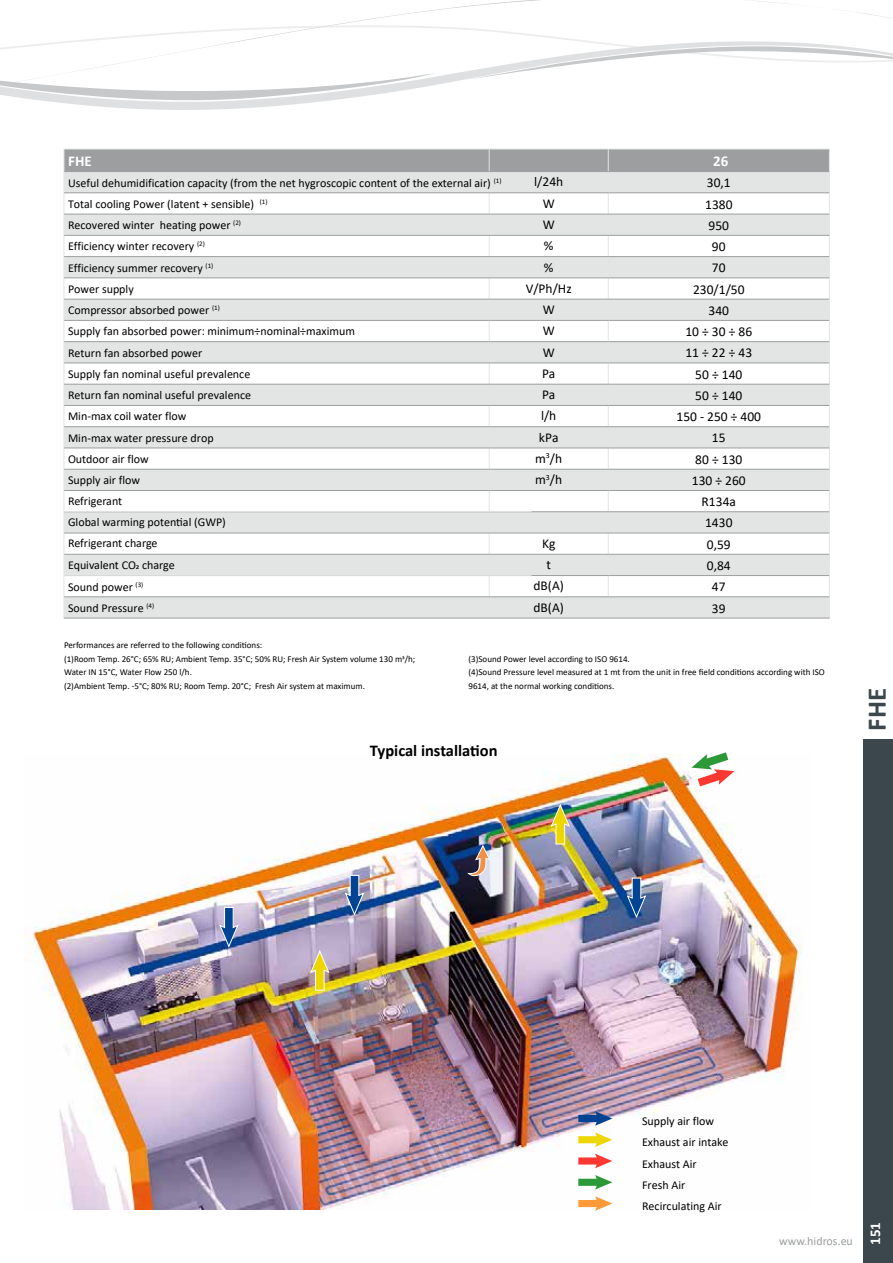
<style>
.page{position:relative;width:893px;height:1263px;background:#fff}
.page>*{position:absolute;margin:0;border:0;box-sizing:border-box;transform-origin:0 0}
.t1{font:700 27px "Calibri";color:#3c464d}
.t2{font:700 16.5px "Calibri";color:#000}
.t3{font:700 15px "Calibri";color:#fff}
.t4{font:13.5px/21.3px "Calibri";color:#000;text-align:center}
.t5{font:12px/21.3px "Calibri";color:#000}
.t6{font:12px "Calibri";color:#9c9e9f}
.t7{font:9px/13.5px "Calibri";color:#000}
</style>
<div class="page">
<div style="left:863px;top:739px;width:30px;height:524px;background:#3c464d"></div>
<svg style="left:0;top:4px;width:892px;height:153px"></svg>
<svg style="left:465px;top:44px;width:428px;height:36px"></svg>
<svg style="left:64px;top:149px;width:766px;height:469px"></svg>
<hr style="left:64px;top:171px;width:425px;height:1px;background:#9c9e9f">
<hr style="left:489px;top:171px;width:119px;height:1px;background:#9c9e9f">
<hr style="left:608px;top:171px;width:221px;height:1px;background:#9c9e9f">
<hr style="left:64px;top:193px;width:425px;height:1px;background:#9c9e9f">
<hr style="left:489px;top:193px;width:119px;height:1px;background:#9c9e9f">
<hr style="left:608px;top:193px;width:221px;height:1px;background:#9c9e9f">
<hr style="left:64px;top:214px;width:425px;height:1px;background:#9c9e9f">
<hr style="left:489px;top:214px;width:119px;height:1px;background:#9c9e9f">
<hr style="left:608px;top:214px;width:221px;height:1px;background:#9c9e9f">
<hr style="left:64px;top:235px;width:425px;height:1px;background:#9c9e9f">
<hr style="left:489px;top:235px;width:119px;height:1px;background:#9c9e9f">
<hr style="left:608px;top:235px;width:221px;height:1px;background:#9c9e9f">
<hr style="left:64px;top:256px;width:425px;height:1px;background:#9c9e9f">
<hr style="left:489px;top:256px;width:119px;height:1px;background:#9c9e9f">
<hr style="left:608px;top:256px;width:221px;height:1px;background:#9c9e9f">
<hr style="left:64px;top:278px;width:425px;height:1px;background:#9c9e9f">
<hr style="left:489px;top:278px;width:119px;height:1px;background:#9c9e9f">
<hr style="left:608px;top:278px;width:221px;height:1px;background:#9c9e9f">
<hr style="left:64px;top:299px;width:425px;height:1px;background:#9c9e9f">
<hr style="left:489px;top:299px;width:119px;height:1px;background:#9c9e9f">
<hr style="left:608px;top:299px;width:221px;height:1px;background:#9c9e9f">
<hr style="left:64px;top:320px;width:425px;height:1px;background:#9c9e9f">
<hr style="left:489px;top:320px;width:119px;height:1px;background:#9c9e9f">
<hr style="left:608px;top:320px;width:221px;height:1px;background:#9c9e9f">
<hr style="left:64px;top:341px;width:425px;height:1px;background:#9c9e9f">
<hr style="left:489px;top:341px;width:119px;height:1px;background:#9c9e9f">
<hr style="left:608px;top:341px;width:221px;height:1px;background:#9c9e9f">
<hr style="left:64px;top:363px;width:425px;height:1px;background:#9c9e9f">
<hr style="left:489px;top:363px;width:119px;height:1px;background:#9c9e9f">
<hr style="left:608px;top:363px;width:221px;height:1px;background:#9c9e9f">
<hr style="left:64px;top:384px;width:425px;height:1px;background:#9c9e9f">
<hr style="left:489px;top:384px;width:119px;height:1px;background:#9c9e9f">
<hr style="left:608px;top:384px;width:221px;height:1px;background:#9c9e9f">
<hr style="left:64px;top:405px;width:425px;height:1px;background:#9c9e9f">
<hr style="left:489px;top:405px;width:119px;height:1px;background:#9c9e9f">
<hr style="left:608px;top:405px;width:221px;height:1px;background:#9c9e9f">
<hr style="left:64px;top:426px;width:425px;height:1px;background:#9c9e9f">
<hr style="left:489px;top:426px;width:119px;height:1px;background:#9c9e9f">
<hr style="left:608px;top:426px;width:221px;height:1px;background:#9c9e9f">
<hr style="left:64px;top:448px;width:425px;height:1px;background:#9c9e9f">
<hr style="left:489px;top:448px;width:119px;height:1px;background:#9c9e9f">
<hr style="left:608px;top:448px;width:221px;height:1px;background:#9c9e9f">
<hr style="left:64px;top:469px;width:425px;height:1px;background:#9c9e9f">
<hr style="left:489px;top:469px;width:119px;height:1px;background:#9c9e9f">
<hr style="left:608px;top:469px;width:221px;height:1px;background:#9c9e9f">
<hr style="left:64px;top:490px;width:425px;height:1px;background:#9c9e9f">
<hr style="left:489px;top:490px;width:119px;height:1px;background:#9c9e9f">
<hr style="left:608px;top:490px;width:221px;height:1px;background:#9c9e9f">
<hr style="left:489px;top:511px;width:119px;height:1px;background:#9c9e9f">
<hr style="left:608px;top:511px;width:221px;height:1px;background:#9c9e9f">
<hr style="left:64px;top:533px;width:425px;height:1px;background:#9c9e9f">
<hr style="left:489px;top:533px;width:119px;height:1px;background:#9c9e9f">
<hr style="left:608px;top:533px;width:221px;height:1px;background:#9c9e9f">
<hr style="left:64px;top:554px;width:425px;height:1px;background:#9c9e9f">
<hr style="left:489px;top:554px;width:119px;height:1px;background:#9c9e9f">
<hr style="left:608px;top:554px;width:221px;height:1px;background:#9c9e9f">
<hr style="left:489px;top:575px;width:119px;height:1px;background:#9c9e9f">
<hr style="left:608px;top:575px;width:221px;height:1px;background:#9c9e9f">
<hr style="left:64px;top:596px;width:425px;height:1px;background:#9c9e9f">
<hr style="left:489px;top:596px;width:119px;height:1px;background:#9c9e9f">
<hr style="left:608px;top:596px;width:221px;height:1px;background:#9c9e9f">
<hr style="left:64px;top:618px;width:425px;height:1px;background:#9c9e9f">
<hr style="left:489px;top:618px;width:119px;height:1px;background:#9c9e9f">
<hr style="left:608px;top:618px;width:222px;height:1px;background:#9c9e9f">
<img style="left:25px;top:754px;width:778px;height:456px">
<svg style="left:309px;top:949px;width:21px;height:42px"></svg>
<svg style="left:550px;top:803px;width:21px;height:42px"></svg>
<svg style="left:219px;top:907px;width:20px;height:41px"></svg>
<svg style="left:626px;top:877px;width:21px;height:42px"></svg>
<svg style="left:691px;top:752px;width:43px;height:34px"></svg>
<svg style="left:344px;top:875px;width:21px;height:41px"></svg>
<svg style="left:578px;top:1111px;width:34px;height:15px"></svg>
<svg style="left:578px;top:1132px;width:34px;height:15px"></svg>
<svg style="left:578px;top:1154px;width:34px;height:14px"></svg>
<svg style="left:578px;top:1175px;width:34px;height:14px"></svg>
<svg style="left:578px;top:1196px;width:34px;height:15px"></svg>
<svg style="left:466px;top:844px;width:25px;height:33px"></svg>
<hr style="left:64px;top:511px;width:467px;height:1px;background:#e3e4e4">
<hr style="left:64px;top:575px;width:467px;height:1px;background:#e3e4e4">
<p class="t3" style="left:68px;top:150px;width:25px">FHE</p>
<p class="t3" style="left:713px;top:150px;width:17px">26</p>
<p class="t4" style="left:534px;top:171px;width:31px">l/24h</p>
<p class="t4" style="left:707px;top:172px;width:25px">30,1</p>
<p class="t4" style="left:543px;top:192px;width:14px">W</p>
<p class="t4" style="left:705px;top:193px;width:29px">1380</p>
<p class="t4" style="left:543px;top:214px;width:14px">W</p>
<p class="t4" style="left:709px;top:214px;width:22px">950</p>
<p class="t4" style="left:544px;top:235px;width:11px">%</p>
<p class="t4" style="left:712px;top:236px;width:15px">90</p>
<p class="t4" style="left:544px;top:256px;width:11px">%</p>
<p class="t4" style="left:712px;top:257px;width:15px">70</p>
<p class="t4" style="left:526px;top:277px;width:47px">V/Ph/Hz</p>
<p class="t4" style="left:693px;top:278px;width:53px">230/1/50</p>
<p class="t4" style="left:543px;top:299px;width:14px">W</p>
<p class="t4" style="left:708px;top:299px;width:22px">340</p>
<p class="t4" style="left:543px;top:320px;width:14px">W</p>
<p class="t4" style="left:685px;top:321px;width:68px">10 ÷ 30 ÷ 86</p>
<p class="t4" style="left:543px;top:341px;width:14px">W</p>
<p class="t4" style="left:685px;top:342px;width:68px">11 ÷ 22 ÷ 43</p>
<p class="t4" style="left:542px;top:362px;width:15px">Pa</p>
<p class="t4" style="left:695px;top:363px;width:49px">50 ÷ 140</p>
<p class="t4" style="left:542px;top:384px;width:15px">Pa</p>
<p class="t4" style="left:695px;top:384px;width:49px">50 ÷ 140</p>
<p class="t4" style="left:541px;top:405px;width:17px">l/h</p>
<p class="t4" style="left:676px;top:406px;width:86px">150 - 250 ÷ 400</p>
<p class="t4" style="left:539px;top:426px;width:21px">kPa</p>
<p class="t4" style="left:712px;top:427px;width:15px">15</p>
<p class="t4" style="left:535px;top:447px;width:29px">m<sup>3</sup>/h</p>
<p class="t4" style="left:695px;top:448px;width:49px">80 ÷ 130</p>
<p class="t4" style="left:535px;top:469px;width:29px">m<sup>3</sup>/h</p>
<p class="t4" style="left:692px;top:469px;width:55px">130 ÷ 260<br>R134a<br>1430</p>
<p class="t4" style="left:542px;top:532px;width:15px">Kg</p>
<p class="t4" style="left:707px;top:533px;width:25px">0,59</p>
<p class="t4" style="left:546px;top:554px;width:6px">t</p>
<p class="t4" style="left:707px;top:554px;width:25px">0,84</p>
<p class="t4" style="left:533px;top:575px;width:32px">dB(A)</p>
<p class="t4" style="left:712px;top:576px;width:15px">47</p>
<p class="t4" style="left:533px;top:596px;width:32px">dB(A)</p>
<p class="t4" style="left:712px;top:597px;width:15px">39</p>
<p class="t5" style="left:68px;top:172px;width:435px">Useful dehumidification capacity (from the net hygroscopic content of the external air) <sup>(1)<br></sup>Total cooling Power (latent + sensible) <sup>(1)<br></sup>Recovered winter heating power <sup>(2)<br></sup>Efficiency winter recovery <sup>(2)<br></sup>Efficiency summer recovery <sup>(1)<br></sup>Power supply<br>Compressor absorbed power <sup>(1)<br></sup>Supply fan absorbed power: minimum÷nominal÷maximum<br>Return fan absorbed power<br>Supply fan nominal useful prevalence<br>Return fan nominal useful prevalence<br>Min-max coil water flow<br>Min-max water pressure drop<br>Outdoor air flow<br>Supply air flow<br>Refrigerant<br>Global warming potential (GWP)<br>Refrigerant charge<br>Equivalent CO2 charge<br>Sound power <sup>(3)<br></sup>Sound Pressure <sup>(4)</sup></p>
<p class="t7" style="left:64px;top:638px;width:353px">Performances are referred to the following conditions:<br>(1)Room Temp. 26°C; 65% RU; Ambient Temp. 35°C; 50% RU; Fresh Air System volume 130 m3/h; Water IN 15°C, Water Flow 250 l/h.<br>(2)Ambient Temp. -5°C; 80% RU; Room Temp. 20°C; Fresh Air system at maximum.</p>
<p class="t7" style="left:468px;top:652px;width:358px">(3)Sound Power level according to ISO 9614.<br>(4)Sound Pressure level measured at 1 mt from the unit in free field conditions according with ISO<br>9614, at the normal working conditions.</p>
<h2 class="t2" style="left:370px;top:739px;width:129px">Typical installation</h2>
<h1 class="t1" style="left:858px;top:731px;width:45px;rotate:-90deg">FHE</h1>
<p class="t5" style="left:642px;top:1110px;width:88px">Supply air flow<br>Exhaust air intake<br>Exhaust Air<br>Fresh Air<br>Recirculating Air</p>
<p class="t6" style="left:779px;top:1233px;width:75px">www.hidros.eu</p>
<p class="t3" style="left:865px;top:1245px;width:24px;rotate:-90deg">151</p>
</div>
